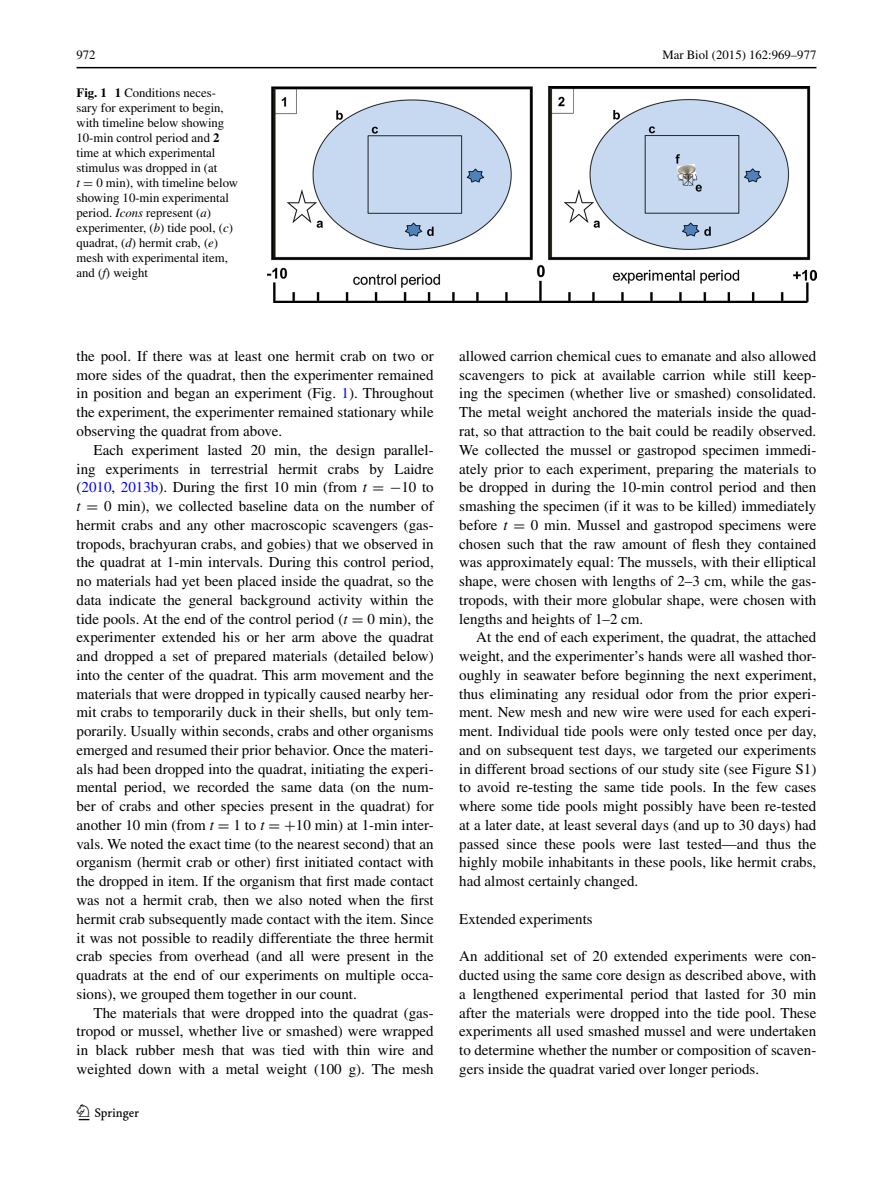
<style>
.page{position:relative;width:893px;height:1187px;background:#fff}
.page>*{position:absolute;margin:0;border:0;box-sizing:border-box;transform-origin:0 0}
.t1{font:22.5px "Springnew";color:#000}
.t2{font:15px/18.8px "Times";color:#000;text-align:justify}
.t3{font:12.75px/15px "Times";color:#000}
.s1{font-weight:700}
.s2{font-style:italic}
.s3{font-family:"MTSY"}
.s4{color:#00f}
</style>
<div class="page">
<hr style="left:77px;top:67px;width:739px;height:1px;background:#000">
<img style="left:268px;top:87px;width:548px;height:215px">
<p class="t3" style="left:77px;top:48px;width:21px">972</p>
<p class="t3" style="left:662px;top:48px;width:156px">Mar Biol (2015) 162:969–977</p>
<p class="t3" style="left:77px;top:85px;width:163px"><span class="s1">Fig. 1 1</span> Conditions neces&shy;sary for experiment to begin, with timeline below showing<br>10-min control period and <span class="s1">2 </span>time at which experimental stimulus was dropped in (at<br><span class="s2">t</span> <span class="s3">=</span> 0 min), with timeline below showing 10-min experimental period. <span class="s2">Icons</span> represent (<span class="s2">a</span>) experimenter, (<span class="s2">b</span>) tide pool, (<span class="s2">c</span>) quadrat, (<span class="s2">d</span>) hermit crab, (<span class="s2">e</span>) mesh with experimental item, and (<span class="s2">f</span>) weight</p>
<p class="t2" style="left:77px;top:346px;width:359px">the pool. If there was at least one hermit crab on two or more sides of the quadrat, then the experimenter remained in position and began an experiment (Fig. <span class="s4">1</span>). Throughout the experiment, the experimenter remained stationary while observing the quadrat from above.</p>
<p class="t2" style="left:77px;top:440px;width:359px;text-indent:17px">Each experiment lasted 20 min, the design parallel&shy;ing experiments in terrestrial hermit crabs by Laidre (<span class="s4">2010</span>, <span class="s4">2013b</span>). During the first 10 min (from <span class="s2">t</span> <span class="s3">= −</span>10 to <span class="s2">t</span> <span class="s3">=</span> 0 min), we collected baseline data on the number of hermit crabs and any other macroscopic scavengers (gas&shy;tropods, brachyuran crabs, and gobies) that we observed in the quadrat at 1-min intervals. During this control period, no materials had yet been placed inside the quadrat, so the data indicate the general background activity within the tide pools. At the end of the control period (<span class="s2">t</span> <span class="s3">=</span> 0 min), the experimenter extended his or her arm above the quadrat and dropped a set of prepared materials (detailed below) into the center of the quadrat. This arm movement and the materials that were dropped in typically caused nearby her&shy;mit crabs to temporarily duck in their shells, but only tem&shy;porarily. Usually within seconds, crabs and other organisms emerged and resumed their prior behavior. Once the materi&shy;als had been dropped into the quadrat, initiating the experi&shy;mental period, we recorded the same data (on the num&shy;ber of crabs and other species present in the quadrat) for another 10 min (from <span class="s2">t</span> <span class="s3">=</span> 1 to <span class="s2">t</span> <span class="s3">= +</span>10 min) at 1-min inter&shy;vals. We noted the exact time (to the nearest second) that an organism (hermit crab or other) first initiated contact with the dropped in item. If the organism that first made contact was not a hermit crab, then we also noted when the first hermit crab subsequently made contact with the item. Since it was not possible to readily differentiate the three hermit crab species from overhead (and all were present in the quadrats at the end of our experiments on multiple occa&shy;sions), we grouped them together in our count.</p>
<p class="t2" style="left:77px;top:1002px;width:359px;text-indent:17px">The materials that were dropped into the quadrat (gas&shy;tropod or mussel, whether live or smashed) were wrapped in black rubber mesh that was tied with thin wire and weighted down with a metal weight (100 g). The mesh</p>
<h1 class="t1" style="left:79px;top:1104px;width:62px">1 3</h1>
<p class="t2" style="left:459px;top:346px;width:359px">allowed carrion chemical cues to emanate and also allowed scavengers to pick at available carrion while still keep&shy;ing the specimen (whether live or smashed) consolidated.<br>The metal weight anchored the materials inside the quad&shy;rat, so that attraction to the bait could be readily observed.<br>We collected the mussel or gastropod specimen immedi&shy;ately prior to each experiment, preparing the materials to be dropped in during the 10-min control period and then smashing the specimen (if it was to be killed) immediately before <span class="s2">t</span> <span class="s3">=</span> 0 min. Mussel and gastropod specimens were chosen such that the raw amount of flesh they contained was approximately equal: The mussels, with their elliptical shape, were chosen with lengths of 2–3 cm, while the gas&shy;tropods, with their more globular shape, were chosen with lengths and heights of 1–2 cm.</p>
<p class="t2" style="left:459px;top:627px;width:359px;text-indent:17px">At the end of each experiment, the quadrat, the attached weight, and the experimenter’s hands were all washed thor&shy;oughly in seawater before beginning the next experiment, thus eliminating any residual odor from the prior experi&shy;ment. New mesh and new wire were used for each experi&shy;ment. Individual tide pools were only tested once per day, and on subsequent test days, we targeted our experiments in different broad sections of our study site (see Figure S1) to avoid re-testing the same tide pools. In the few cases where some tide pools might possibly have been re-tested at a later date, at least several days (and up to 30 days) had passed since these pools were last tested—and thus the highly mobile inhabitants in these pools, like hermit crabs, had almost certainly changed.</p>
<p class="t2" style="left:459px;top:909px;width:135px">Extended experiments</p>
<p class="t2" style="left:459px;top:946px;width:359px">An additional set of 20 extended experiments were con&shy;ducted using the same core design as described above, with a lengthened experimental period that lasted for 30 min after the materials were dropped into the tide pool. These experiments all used smashed mussel and were undertaken to determine whether the number or composition of scaven&shy;gers inside the quadrat varied over longer periods.</p>
</div>
